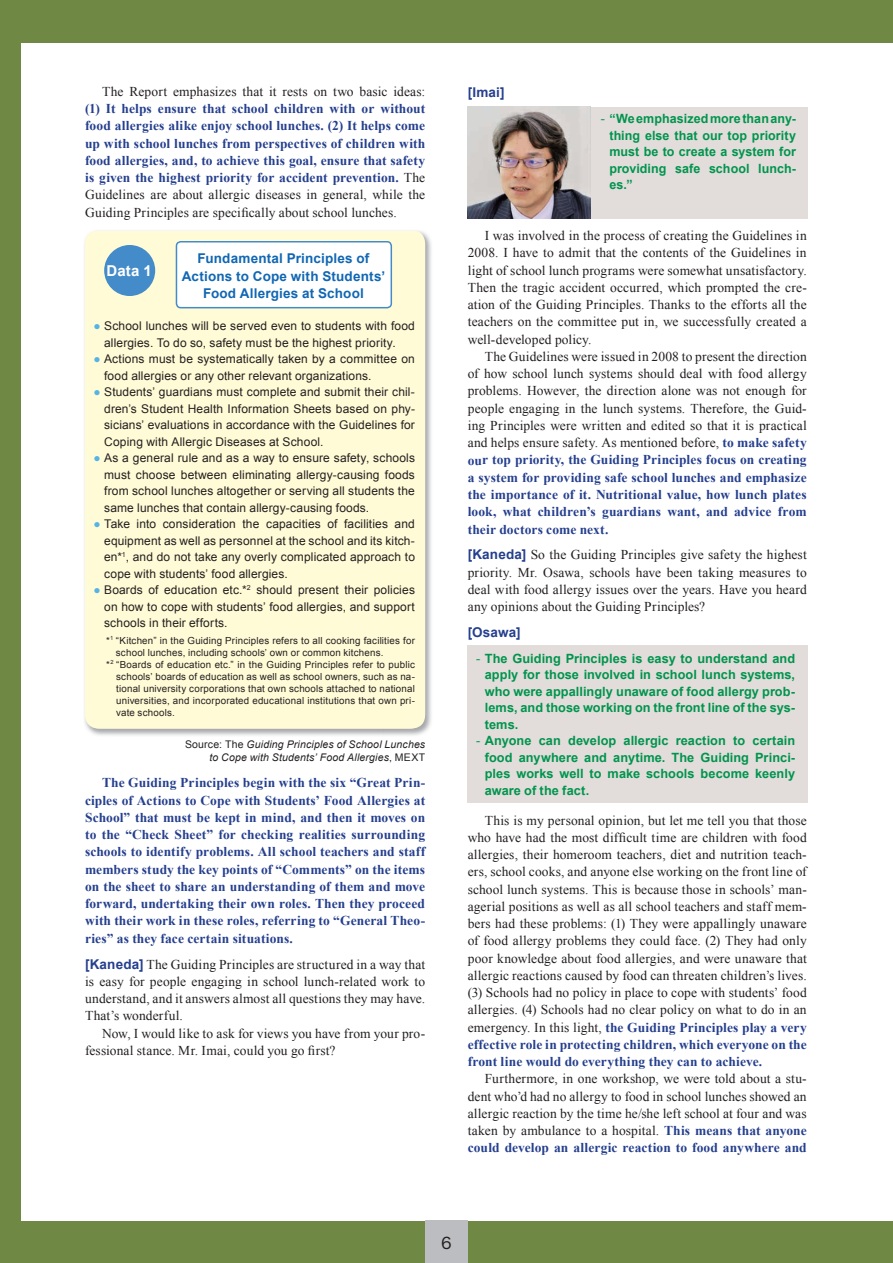
<style>
.page{position:relative;width:893px;height:1263px;background:#6f8945}
.page>*{position:absolute;margin:0;border:0;box-sizing:border-box;transform-origin:0 0}
.t1{font:15.75px "Hira Kaku Std W4 90 pv RKSJ H";color:#231f20}
.t2{font:700 15px "Arial";color:#fff}
.t3{font:13.5px/17.2px "Times New Roman";letter-spacing:.01em;color:#231f20;text-align:justify}
.t4{font:700 13.5px/17.2px "Times New Roman";letter-spacing:.005em;color:#253f8e;text-align:justify}
.t5{font:700 13.5px/17.2px "Arial";letter-spacing:.015em;color:#1167b3;text-align:center}
.t6{font:700 13.5px "Arial";letter-spacing:.01em;color:#253f8e}
.t7{font:700 12.75px/16.5px "Arial";letter-spacing:.005em;color:#00944d;text-align:justify}
.t8{font:12px/16.5px "Arial";letter-spacing:.01em;color:#231f20;text-align:justify}
.t9{font:italic 10.5px/13.5px "Arial";letter-spacing:.015em;color:#231f20;text-align:right}
.t10{font:9.75px "Arial";letter-spacing:.02em;color:#231f20}
.s1{font-weight:400;color:#231f20}
.s2{color:#55b3e5}
.s3{font-style:normal}
.s4{font-family:"Arial";font-weight:700;color:#253f8e}
.s5{font-weight:400}
.s6{font-weight:700;color:#253f8e}
</style>
<div class="page">
<div style="left:21px;top:43px;width:872px;height:1177px;background:#fff"></div>
<div style="left:425px;top:1220px;width:43px;height:43px;background:#bcbdc0"></div>
<img style="left:84px;top:234px;width:347px;height:502px">
<div style="left:85px;top:231px;width:341px;height:498px;background:#fffbd6"></div>
<div style="left:104px;top:245px;width:51px;height:51px;background:#448bca;border-radius:50%"></div>
<div style="left:176px;top:242px;width:215px;height:66px;background:#fff;border-radius:4px"></div>
<div style="left:176px;top:241px;width:216px;height:67px;border:2px solid #448bca;border-radius:4px"></div>
<div style="left:468px;top:107px;width:340px;height:112px;background:#e2ddda"></div>
<img style="left:468px;top:107px;width:122px;height:112px">
<div style="left:468px;top:645px;width:340px;height:158px;background:#e2ddda"></div>
<p class="t3" style="left:102px;top:83px;width:325px">The Report emphasizes that it rests on two basic ideas:</p>
<p class="t4" style="left:85px;top:100px;width:342px">(1) It helps ensure that school children with or without food allergies alike enjoy school lunches. (2) It helps come up with school lunches from perspectives of children with food allergies, and, to achieve this goal, ensure that safety is given the highest priority for accident prevention. <span class="s1">The Guidelines are about allergic diseases in general, while the Guiding Principles are specifically about school lunches.</span></p>
<p class="t5" style="left:182px;top:250px;width:205px">Fundamental Principles of<br>Actions to Cope with Students’<br>Food Allergies at School</p>
<p class="t2" style="left:107px;top:262px;width:47px">Data 1</p>
<p class="t8" style="left:104px;top:318px;width:312px;text-indent:-11px"><span class="s2">●</span> School lunches will be served even to students with food allergies. To do so, safety must be the highest priority.</p>
<p class="t8" style="left:104px;top:351px;width:312px;text-indent:-11px"><span class="s2">●</span> Actions must be systematically taken by a committee on food allergies or any other relevant organizations.</p>
<p class="t8" style="left:104px;top:384px;width:312px;text-indent:-11px"><span class="s2">●</span> Students’ guardians must complete and submit their chil&shy;dren’s Student Health Information Sheets based on phy&shy;sicians’ evaluations in accordance with the Guidelines for Coping with Allergic Diseases at School.</p>
<p class="t8" style="left:104px;top:450px;width:312px;text-indent:-11px"><span class="s2">●</span> As a general rule and as a way to ensure safety, schools must choose between eliminating allergy-causing foods from school lunches altogether or serving all students the same lunches that contain allergy-causing foods.</p>
<p class="t8" style="left:104px;top:516px;width:312px;text-indent:-11px"><span class="s2">●</span> Take into consideration the capacities of facilities and equipment as well as personnel at the school and its kitch&shy;en*<sup>1</sup>, and do not take any overly complicated approach to cope with students’ food allergies.</p>
<p class="t8" style="left:104px;top:582px;width:312px;text-indent:-11px"><span class="s2">●</span> Boards of education etc.*<sup>2</sup> should present their policies on how to cope with students’ food allergies, and support schools in their efforts.</p>
<p class="t10" style="left:106px;top:635px;width:310px">*<sup>1</sup> “Kitchen” in the Guiding Principles refers to all cooking facilities for</p>
<p class="t10" style="left:116px;top:647px;width:269px">school lunches, including schools’ own or common kitchens.</p>
<p class="t10" style="left:106px;top:659px;width:310px">*<sup>2</sup> “Boards of education etc.” in the Guiding Principles refer to public</p>
<p class="t10" style="left:116px;top:671px;width:300px">schools’ boards of education as well as school owners, such as na-</p>
<p class="t10" style="left:116px;top:683px;width:300px">tional university corporations that own schools attached to national</p>
<p class="t10" style="left:116px;top:695px;width:300px">universities, and incorporated educational institutions that own pri-</p>
<p class="t10" style="left:116px;top:707px;width:60px">vate schools.</p>
<p class="t9" style="left:185px;top:737px;width:242px"><span class="s3">Source: The</span> Guiding Principles of School Lunches to Cope with Students’ Food Allergies<span class="s3">, MEXT</span></p>
<p class="t4" style="left:85px;top:774px;width:342px;text-indent:17px">The Guiding Principles begin with the six “Great Prin&shy;ciples of Actions to Cope with Students’ Food Allergies at School” that must be kept in mind, and then it moves on to the “Check Sheet” for checking realities surrounding schools to identify problems. All school teachers and staff members study the key points of “Comments” on the items on the sheet to share an understanding of them and move forward, undertaking their own roles. Then they proceed with their work in these roles, referring to “General Theo&shy;ries” as they face certain situations.</p>
<p class="t3" style="left:85px;top:955px;width:342px"><span class="s4">[Kaneda]</span> The Guiding Principles are structured in a way that is easy for people engaging in school lunch-related work to understand, and it answers almost all questions they may have.<br>That’s wonderful.</p>
<p class="t3" style="left:85px;top:1024px;width:342px;text-indent:17px">Now, I would like to ask for views you have from your pro&shy;fessional stance. Mr. Imai, could you go first?</p>
<p class="t6" style="left:468px;top:84px;width:38px">[Imai]</p>
<p class="t7" style="left:609px;top:110px;width:188px;text-indent:-9px"><span class="s5">-</span> “We emphasized more than any&shy;thing else that our top priority must be to create a system for providing safe school lunch&shy;es.”</p>
<p class="t3" style="left:468px;top:227px;width:341px;text-indent:17px">I was involved in the process of creating the Guidelines in 2008. I have to admit that the contents of the Guidelines in light of school lunch programs were somewhat unsatisfactory.<br>Then the tragic accident occurred, which prompted the cre&shy;ation of the Guiding Principles. Thanks to the efforts all the teachers on the committee put in, we successfully created a well-developed policy.</p>
<p class="t3" style="left:468px;top:348px;width:341px;text-indent:17px">The Guidelines were issued in 2008 to present the direction of how school lunch systems should deal with food allergy problems. However, the direction alone was not enough for people engaging in the lunch systems. Therefore, the Guid&shy;ing Principles were written and edited so that it is practical and helps ensure safety. As mentioned before, <span class="s6">to make safety our top priority, the Guiding Principles focus on creating a system for providing safe school lunches and emphasize the importance of it. Nutritional value, how lunch plates look, what children’s guardians want, and advice from their doctors come next.</span></p>
<p class="t3" style="left:468px;top:546px;width:341px"><span class="s4">[Kaneda]</span> So the Guiding Principles give safety the highest priority. Mr. Osawa, schools have been taking measures to deal with food allergy issues over the years. Have you heard any opinions about the Guiding Principles?</p>
<p class="t6" style="left:468px;top:624px;width:54px">[Osawa]</p>
<p class="t7" style="left:485px;top:650px;width:312px;text-indent:-9px"><span class="s5">-</span> The Guiding Principles is easy to understand and apply for those involved in school lunch systems, who were appallingly unaware of food allergy prob&shy;lems, and those working on the front line of the sys&shy;tems.</p>
<p class="t7" style="left:485px;top:732px;width:312px;text-indent:-9px"><span class="s5">-</span> Anyone can develop allergic reaction to certain food anywhere and anytime. The Guiding Princi&shy;ples works well to make schools become keenly aware of the fact.</p>
<p class="t3" style="left:468px;top:811px;width:341px;text-indent:17px">This is my personal opinion, but let me tell you that those who have had the most difficult time are children with food allergies, their homeroom teachers, diet and nutrition teach&shy;ers, school cooks, and anyone else working on the front line of school lunch systems. This is because those in schools’ man&shy;agerial positions as well as all school teachers and staff mem&shy;bers had these problems: (1) They were appallingly unaware of food allergy problems they could face. (2) They had only poor knowledge about food allergies, and were unaware that allergic reactions caused by food can threaten children’s lives. (3) Schools had no policy in place to cope with students’ food allergies. (4) Schools had no clear policy on what to do in an emergency. In this light, <span class="s6">the Guiding Principles play a very effective role in protecting children, which everyone on the front line would do everything they can to achieve.</span></p>
<p class="t3" style="left:468px;top:1070px;width:341px;text-indent:17px">Furthermore, in one workshop, we were told about a stu&shy;dent who’d had no allergy to food in school lunches showed an allergic reaction by the time he/she left school at four and was taken by ambulance to a hospital. <span class="s6">This means that anyone could develop an allergic reaction to food anywhere and</span></p>
<p class="t1" style="left:441px;top:1237px;width:12px">6</p>
</div>
